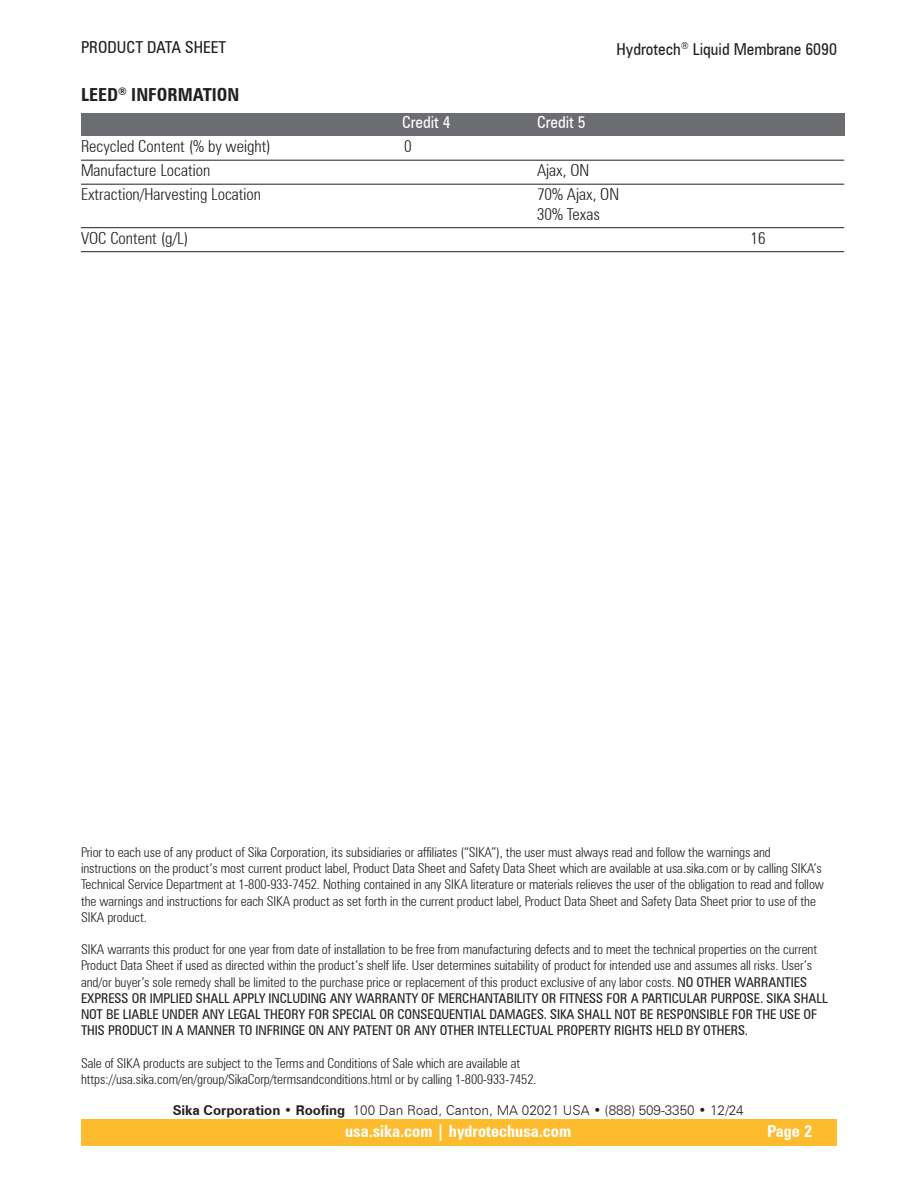
<style>
.page{position:relative;width:918px;height:1188px;background:#fff}
.page>*{position:absolute;margin:0;border:0;box-sizing:border-box;transform-origin:0 0}
.SubHead{font:700 condensed 18px "Zurich BT";color:#231f20}
.Chart_underline_11_12_copy{font:300 condensed 16.5px/19.5px "Zurich BT";color:#231f20}
.t1{font:condensed 16.5px "Zurich BT";color:#231f20}
.t2{font:700 condensed 16.5px "Zurich BT";color:#fff}
.Chart_Body{font:condensed 16.5px "Zurich BT";color:#fff}
.Paragraph_Style_1{font:300 condensed 13.5px "Zurich BT";letter-spacing:-.005em;color:#231f20}
.Paragraph_Style_1-2{font:condensed 13.5px/16.2px "Zurich BT";letter-spacing:-.005em;color:#231f20}
.t3{font:300 13.5px "Zurich BT";color:#231f20}
.s1{font-weight:400}
.s2{font-weight:700}
</style>
<div class="page">
<div style="left:81px;top:1119px;width:756px;height:27px;background:#fdbb2e"></div>
<div style="left:81px;top:113px;width:763px;height:23px;background:#6c6d70"></div>
<hr style="left:81px;top:160px;width:763px;height:1px;background:#231f20">
<hr style="left:81px;top:184px;width:763px;height:1px;background:#231f20">
<hr style="left:81px;top:227px;width:763px;height:1px;background:#231f20">
<hr style="left:81px;top:251px;width:763px;height:1px;background:#231f20">
<p class="t1" style="left:81px;top:37px;width:147px">PRODUCT DATA SHEET</p>
<p class="t1" style="left:617px;top:39px;width:222px">Hydrotech<sup>®</sup> Liquid Membrane 6090</p>
<p class="SubHead" style="left:81px;top:84px;width:160px">LEED<sup>®</sup> INFORMATION</p>
<p class="Chart_Body" style="left:402px;top:112px;width:50px">Credit 4</p>
<p class="Chart_Body" style="left:537px;top:112px;width:50px">Credit 5</p>
<p class="Chart_underline_11_12_copy" style="left:81px;top:136px;width:191px">Recycled Content (% by weight)</p>
<p class="Chart_underline_11_12_copy" style="left:404px;top:136px;width:9px">0</p>
<p class="Chart_underline_11_12_copy" style="left:81px;top:160px;width:131px">Manufacture Location</p>
<p class="Chart_underline_11_12_copy" style="left:537px;top:160px;width:54px">Ajax, ON</p>
<p class="Chart_underline_11_12_copy" style="left:81px;top:184px;width:182px">Extraction/Harvesting Location</p>
<p class="Chart_underline_11_12_copy" style="left:537px;top:184px;width:84px">70% Ajax, ON<br>30% Texas</p>
<p class="Chart_underline_11_12_copy" style="left:81px;top:228px;width:109px">VOC Content (g/L)</p>
<p class="Chart_underline_11_12_copy" style="left:751px;top:228px;width:17px">16</p>
<p class="Paragraph_Style_1" style="left:81px;top:844px;width:692px">Prior to each use of any product of Sika Corporation, its subsidiaries or affiliates (“SIKA”), the user must always read and follow the warnings and</p>
<p class="Paragraph_Style_1" style="left:81px;top:860px;width:742px">instructions on the product’s most current product label, Product Data Sheet and Safety Data Sheet which are available at usa.sika.com or by calling SIKA’s</p>
<p class="Paragraph_Style_1" style="left:81px;top:876px;width:745px">Technical Service Department at 1-800-933-7452. Nothing contained in any SIKA literature or materials relieves the user of the obligation to read and follow</p>
<p class="Paragraph_Style_1" style="left:81px;top:893px;width:737px">the warnings and instructions for each SIKA product as set forth in the current product label, Product Data Sheet and Safety Data Sheet prior to use of the</p>
<p class="Paragraph_Style_1" style="left:81px;top:909px;width:68px">SIKA product.</p>
<p class="Paragraph_Style_1" style="left:81px;top:941px;width:738px">SIKA warrants this product for one year from date of installation to be free from manufacturing defects and to meet the technical properties on the current</p>
<p class="Paragraph_Style_1" style="left:81px;top:957px;width:733px">Product Data Sheet if used as directed within the product’s shelf life. User determines suitability of product for intended use and assumes all risks. User’s</p>
<p class="Paragraph_Style_1" style="left:81px;top:974px;width:728px">and/or buyer’s sole remedy shall be limited to the purchase price or replacement of this product exclusive of any labor costs. <span class="s1">NO OTHER WARRANTIES</span></p>
<p class="Paragraph_Style_1-2" style="left:81px;top:990px;width:748px">EXPRESS OR IMPLIED SHALL APPLY INCLUDING ANY WARRANTY OF MERCHANTABILITY OR FITNESS FOR A PARTICULAR PURPOSE. SIKA SHALL<br>NOT BE LIABLE UNDER ANY LEGAL THEORY FOR SPECIAL OR CONSEQUENTIAL DAMAGES. SIKA SHALL NOT BE RESPONSIBLE FOR THE USE OF<br>THIS PRODUCT IN A MANNER TO INFRINGE ON ANY PATENT OR ANY OTHER INTELLECTUAL PROPERTY RIGHTS HELD BY OTHERS.</p>
<p class="Paragraph_Style_1" style="left:81px;top:1055px;width:441px">Sale of SIKA products are subject to the Terms and Conditions of Sale which are available at</p>
<p class="Paragraph_Style_1" style="left:81px;top:1071px;width:457px">https://usa.sika.com/en/group/SikaCorp/termsandconditions.html or by calling 1-800-933-7452.</p>
<p class="t3" style="left:173px;top:1102px;width:573px"><span class="s2">Sika Corporation</span> • <span class="s2">Roofing</span> 100 Dan Road, Canton, MA 02021 USA • (888) 509-3350 • 12/24</p>
<p class="t2" style="left:345px;top:1121px;width:228px">usa.sika.com | hydrotechusa.com</p>
<p class="t2" style="left:767px;top:1121px;width:46px">Page 2</p>
</div>
